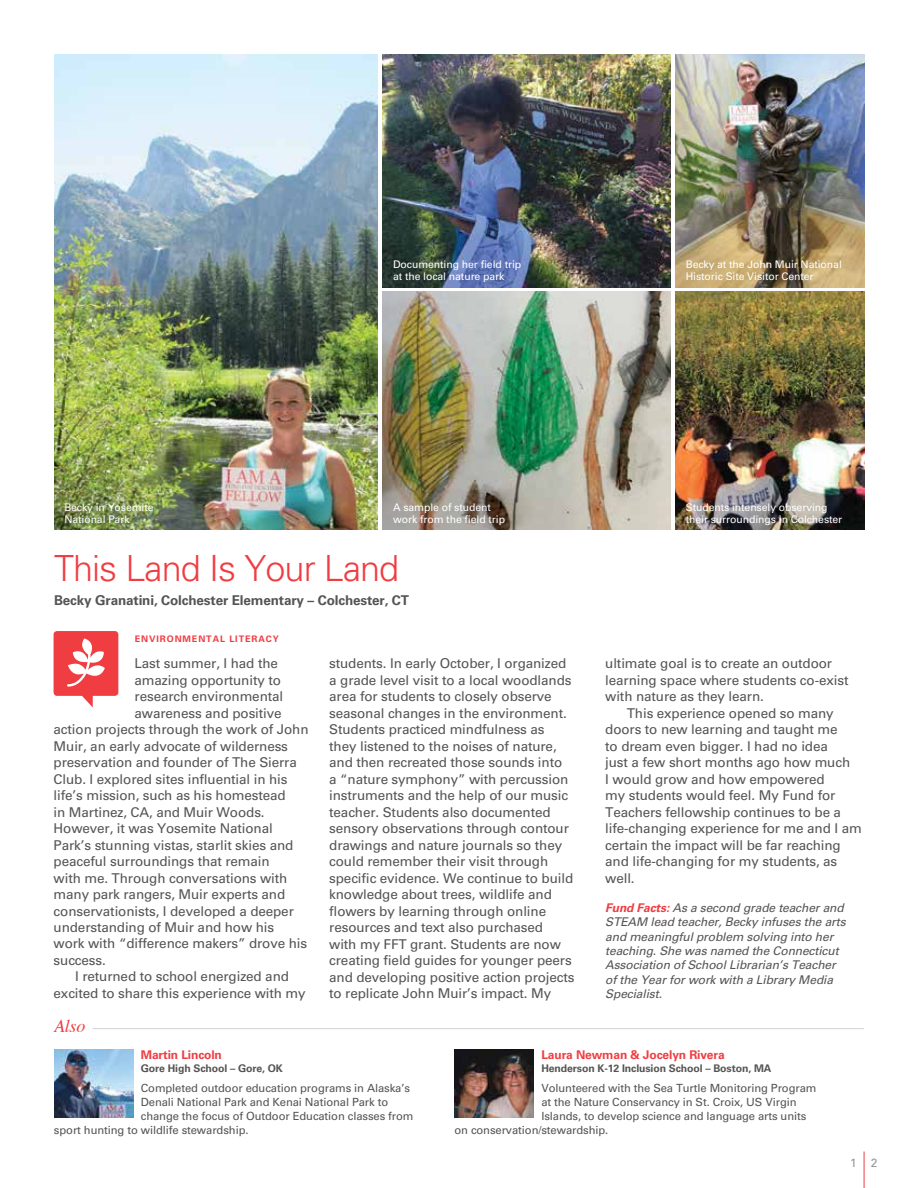
<style>
.page{position:relative;width:918px;height:1188px;background:#fff}
.page>*{position:absolute;margin:0;border:0;box-sizing:border-box;transform-origin:0 0}
.t1{font:300 36px "Univers 45";letter-spacing:-.025em;color:#ef3d42}
.t2{font:italic 18px "Times";color:#ef3d42}
.t3{font:13.5px/16.5px "Univers 55 Roman";letter-spacing:-.01em;color:#555453}
.t4{font:700 13.5px "Univers 65";letter-spacing:-.01em;color:#555453}
.t5{font:italic 12px/14.4px "Univers 55";letter-spacing:-.01em;color:#555453}
.t6{font:700 12px "Univers 65";letter-spacing:-.01em;color:#ef3e42}
.t7{font:12px "Univers 55 Roman";color:#939598}
.t8{font:11.25px "Univers 55 Roman";letter-spacing:-.01em;color:#555453}
.t9{font:10.5px/12px "Univers 55 Roman";letter-spacing:-.01em;color:#fff}
.t10{font:700 10.5px "Univers 65";letter-spacing:-.01em;color:#555453}
.t11{font:700 9px "Univers 65";letter-spacing:.1em;color:#ef3d42}
.s1{font-family:"Univers 65";font-weight:700;color:#ef3d42}
</style>
<div class="page">
<hr style="left:864px;top:1152px;width:1px;height:36px;background:#ef3d42">
<img style="left:54px;top:1050px;width:79px;height:68px">
<img style="left:455px;top:1050px;width:79px;height:68px">
<hr style="left:93px;top:1028px;width:771px;height:1px;background:#d1d3d4">
<img style="left:54px;top:54px;width:324px;height:476px">
<img style="left:675px;top:292px;width:189px;height:238px">
<img style="left:382px;top:54px;width:289px;height:233px">
<img style="left:675px;top:54px;width:189px;height:233px">
<img style="left:382px;top:292px;width:289px;height:238px">
<div style="left:54px;top:631px;width:64px;height:65px;background:#ef3d42;border-radius:4px"></div>
<svg style="left:79px;top:695px;width:14px;height:12px"></svg>
<svg style="left:67px;top:638px;width:38px;height:49px"></svg>
<p class="t9" style="left:393px;top:259px;width:130px">Documenting her field trip at the local nature park</p>
<p class="t9" style="left:64px;top:501px;width:91px">Becky in Yosemite<br>National Park</p>
<p class="t9" style="left:393px;top:501px;width:114px">A sample of student work from the field trip</p>
<h1 class="t1" style="left:54px;top:547px;width:347px">This Land Is Your Land</h1>
<p class="t4" style="left:54px;top:592px;width:357px">Becky Granatini, Colchester Elementary – Colchester, CT</p>
<p class="t11" style="left:135px;top:633px;width:145px">ENVIRONMENTAL LITERACY</p>
<p class="t9" style="left:686px;top:259px;width:158px">Becky at the John Muir National<br>Historic Site Visitor Center</p>
<p class="t9" style="left:686px;top:501px;width:158px">Students intensely observing their surroundings in Colchester</p>
<p class="t3" style="left:135px;top:655px;width:145px">Last summer, I had the</p>
<p class="t3" style="left:135px;top:672px;width:148px">amazing opportunity to</p>
<p class="t3" style="left:135px;top:688px;width:150px">research environmental</p>
<p class="t3" style="left:135px;top:705px;width:149px">awareness and positive</p>
<p class="t3" style="left:54px;top:721px;width:256px">action projects through the work of John</p>
<p class="t3" style="left:54px;top:738px;width:236px">Muir, an early advocate of wilderness</p>
<p class="t3" style="left:54px;top:754px;width:245px">preservation and founder of The Sierra</p>
<p class="t3" style="left:54px;top:771px;width:236px">Club. I explored sites influential in his</p>
<p class="t3" style="left:54px;top:787px;width:234px">life’s mission, such as his homestead</p>
<p class="t3" style="left:54px;top:804px;width:213px">in Martinez, CA, and Muir Woods.</p>
<p class="t3" style="left:54px;top:820px;width:221px">However, it was Yosemite National</p>
<p class="t3" style="left:54px;top:837px;width:241px">Park’s stunning vistas, starlit skies and</p>
<p class="t3" style="left:54px;top:853px;width:218px">peaceful surroundings that remain</p>
<p class="t3" style="left:54px;top:870px;width:235px">with me. Through conversations with</p>
<p class="t3" style="left:54px;top:886px;width:233px">many park rangers, Muir experts and</p>
<p class="t3" style="left:54px;top:903px;width:242px">conservationists, I developed a deeper</p>
<p class="t3" style="left:54px;top:919px;width:222px">understanding of Muir and how his</p>
<p class="t3" style="left:54px;top:936px;width:255px">work with “difference makers” drove his</p>
<p class="t3" style="left:54px;top:952px;width:54px">success.</p>
<p class="t3" style="left:75px;top:969px;width:215px">I returned to school energized and</p>
<p class="t3" style="left:54px;top:985px;width:254px">excited to share this experience with my</p>
<h2 class="t2" style="left:54px;top:1011px;width:33px">Also</h2>
<p class="t3" style="left:329px;top:655px;width:247px">students. In early October, I organized a grade level visit to a local woodlands area for students to closely observe seasonal changes in the environment.<br>Students practiced mindfulness as they listened to the noises of nature, and then recreated those sounds into<br>a “nature symphony” with percussion instruments and the help of our music teacher. Students also documented sensory observations through contour drawings and nature journals so they could remember their visit through specific evidence. We continue to build knowledge about trees, wildlife and flowers by learning through online resources and text also purchased<br>with my FFT grant. Students are now creating field guides for younger peers and developing positive action projects to replicate John Muir’s impact. My</p>
<p class="t3" style="left:605px;top:655px;width:245px">ultimate goal is to create an outdoor learning space where students co-exist with nature as they learn.</p>
<p class="t3" style="left:605px;top:705px;width:258px;text-indent:22px">This experience opened so many doors to new learning and taught me<br>to dream even bigger. I had no idea<br>just a few short months ago how much<br>I would grow and how empowered<br>my students would feel. My Fund for<br>Teachers fellowship continues to be a life-changing experience for me and I am certain the impact will be far reaching and life-changing for my students, as well.</p>
<p class="t5" style="left:605px;top:901px;width:242px"><span class="s1">Fund Facts:</span> As a second grade teacher and STEAM lead teacher, Becky infuses the arts and meaningful problem solving into her teaching. She was named the Connecticut Association of School Librarian’s Teacher of the Year for work with a Library Media Specialist.</p>
<p class="t6" style="left:141px;top:1048px;width:83px">Martin Lincoln</p>
<p class="t10" style="left:141px;top:1062px;width:143px">Gore High School – Gore, OK</p>
<p class="t8" style="left:141px;top:1082px;width:271px">Completed outdoor education programs in Alaska’s</p>
<p class="t8" style="left:141px;top:1096px;width:249px">Denali National Park and Kenai National Park to</p>
<p class="t8" style="left:141px;top:1109px;width:274px">change the focus of Outdoor Education classes from</p>
<p class="t8" style="left:54px;top:1123px;width:196px">sport hunting to wildlife stewardship.</p>
<p class="t6" style="left:541px;top:1048px;width:185px">Laura Newman &amp; Jocelyn Rivera</p>
<p class="t10" style="left:541px;top:1062px;width:232px">Henderson K-12 Inclusion School – Boston, MA</p>
<p class="t8" style="left:541px;top:1082px;width:277px">Volunteered with the Sea Turtle Monitoring Program</p>
<p class="t8" style="left:541px;top:1096px;width:257px">at the Nature Conservancy in St. Croix, US Virgin</p>
<p class="t8" style="left:541px;top:1109px;width:267px">Islands, to develop science and language arts units</p>
<p class="t8" style="left:455px;top:1123px;width:155px">on conservation/stewardship.</p>
<p class="t7" style="left:850px;top:1155px;width:29px">1 2</p>
</div>
